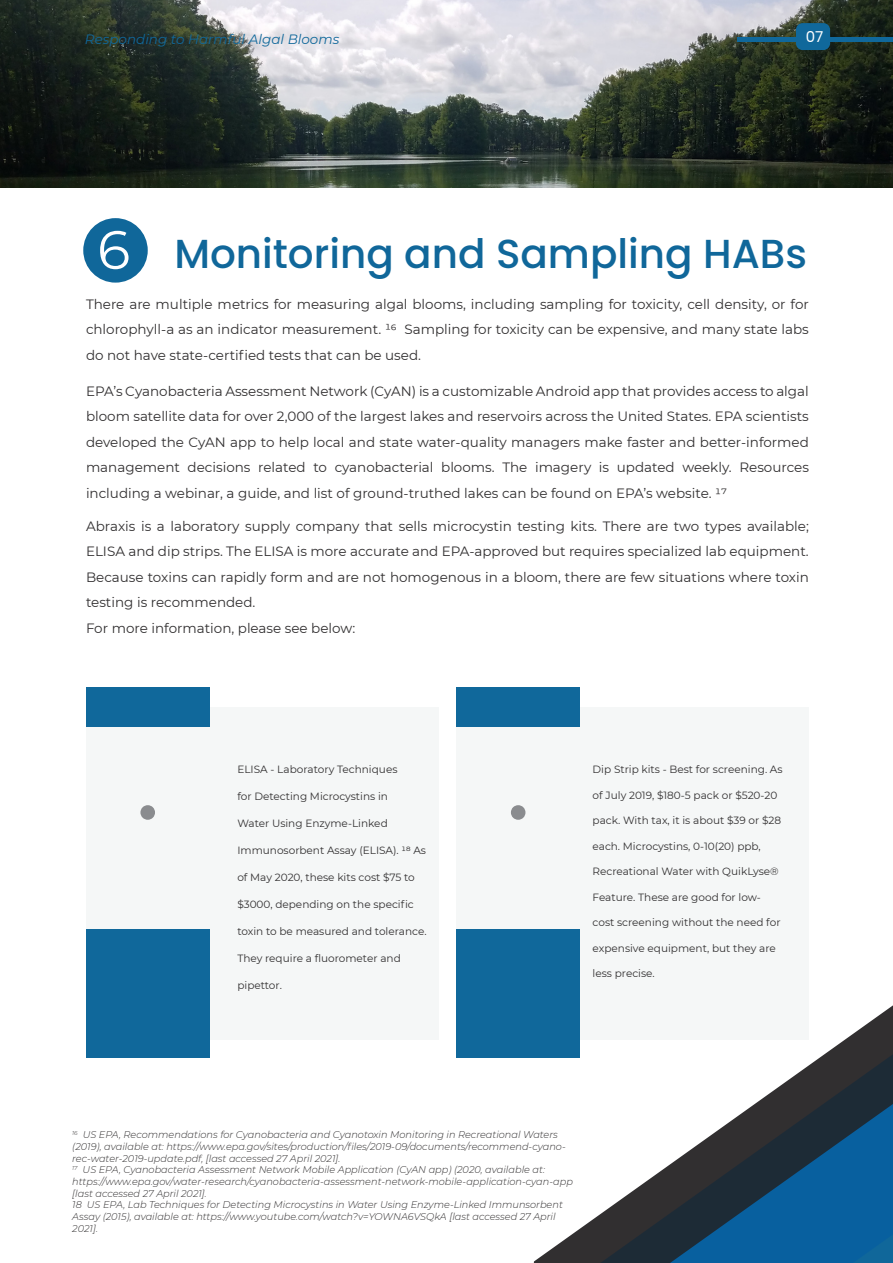
<style>
.page{position:relative;width:893px;height:1263px;background:#fff}
.page>*{position:absolute;margin:0;border:0;box-sizing:border-box;transform-origin:0 0}
.t1{font:54px "Montserrat";color:#fff}
.t2{font:52.5px "Playbill";color:#8a8c8f}
.t3{font:500 40.5px "Poppins";color:#10679a}
.t4{font:15px "Poppins";color:#fff}
.t5{font:13.5px/25.5px "Montserrat";color:#312f30;text-align:justify}
.t6{font:italic 13.5px "Montserrat";color:#10689b}
.t7{font:10.5px "Montserrat";color:#312f30}
.t8{font:italic 300 9.75px/11.7px "Montserrat";color:#312f30}
</style>
<div class="page">
<svg style="left:548px;top:1024px;width:345px;height:239px"></svg>
<div style="left:86px;top:707px;width:352px;height:333px;background:#f5f7f7"></div>
<div style="left:456px;top:707px;width:353px;height:333px;background:#f5f7f7"></div>
<div style="left:86px;top:688px;width:123px;height:39px;background:#10689b"></div>
<div style="left:456px;top:688px;width:124px;height:39px;background:#10689b"></div>
<div style="left:86px;top:929px;width:123px;height:129px;background:#10689b"></div>
<div style="left:456px;top:929px;width:124px;height:129px;background:#10689b"></div>
<div style="left:83px;top:218px;width:65px;height:65px;background:#10679a;border-radius:50%"></div>
<img style="left:0;top:0;width:893px;height:187px">
<hr style="left:737px;top:37px;width:156px;height:4px;background:#10689b">
<div style="left:796px;top:23px;width:34px;height:27px;background:#10689b;border-radius:7px"></div>
<p class="t6" style="left:85px;top:30px;width:256px">Responding to Harmful Algal Blooms</p>
<p class="t4" style="left:806px;top:28px;width:19px">07</p>
<p class="t1" style="left:97px;top:213px;width:34px">6</p>
<p class="t3" style="left:174px;top:230px;width:634px">Monitoring and Sampling HABs</p>
<p class="t5" style="left:86px;top:291px;width:724px">There are multiple metrics for measuring algal blooms, including sampling for toxicity, cell density, or for chlorophyll-a as an indicator measurement. ¹6 Sampling for toxicity can be expensive, and many state labs do not have state-certified tests that can be used.</p>
<p class="t5" style="left:86px;top:378px;width:724px">EPA’s Cyanobacteria Assessment Network (CyAN) is a customizable Android app that provides access to algal bloom satellite data for over 2,000 of the largest lakes and reservoirs across the United States. EPA scientists developed the CyAN app to help local and state water-quality managers make faster and better-informed management decisions related to cyanobacterial blooms. The imagery is updated weekly. Resources including a webinar, a guide, and list of ground-truthed lakes can be found on EPA’s website. 17</p>
<p class="t5" style="left:86px;top:513px;width:724px">Abraxis is a laboratory supply company that sells microcystin testing kits. There are two types available; ELISA and dip strips. The ELISA is more accurate and EPA-approved but requires specialized lab equipment.<br>Because toxins can rapidly form and are not homogenous in a bloom, there are few situations where toxin testing is recommended.</p>
<p class="t5" style="left:86px;top:615px;width:271px">For more information, please see below:</p>
<p class="t7" style="left:237px;top:762px;width:162px">ELISA - Laboratory Techniques</p>
<p class="t7" style="left:237px;top:789px;width:152px">for Detecting Microcystins in</p>
<p class="t7" style="left:237px;top:816px;width:152px">Water Using Enzyme-Linked</p>
<p class="t7" style="left:237px;top:843px;width:190px">Immunosorbent Assay (ELISA). 18 As</p>
<p class="t7" style="left:237px;top:870px;width:179px">of May 2020, these kits cost $75 to</p>
<p class="t7" style="left:237px;top:897px;width:178px">$3000, depending on the specific</p>
<p class="t7" style="left:237px;top:924px;width:191px">toxin to be measured and tolerance.</p>
<p class="t7" style="left:237px;top:951px;width:165px">They require a fluorometer and</p>
<p class="t7" style="left:237px;top:978px;width:46px">pipettor.</p>
<p class="t2" style="left:140px;top:787px;width:16px">•</p>
<p class="t2" style="left:511px;top:787px;width:16px">•</p>
<p class="t7" style="left:593px;top:762px;width:191px">Dip Strip kits - Best for screening. As</p>
<p class="t7" style="left:593px;top:788px;width:186px">of July 2019, $180-5 pack or $520-20</p>
<p class="t7" style="left:593px;top:813px;width:190px">pack. With tax, it is about $39 or $28</p>
<p class="t7" style="left:593px;top:839px;width:170px">each. Microcystins, 0-10(20) ppb,</p>
<p class="t7" style="left:593px;top:864px;width:188px">Recreational Water with QuikLyse®</p>
<p class="t7" style="left:593px;top:890px;width:170px">Feature. These are good for low-</p>
<p class="t7" style="left:593px;top:915px;width:189px">cost screening without the need for</p>
<p class="t7" style="left:593px;top:941px;width:185px">expensive equipment, but they are</p>
<p class="t7" style="left:593px;top:966px;width:64px">less precise.</p>
<p class="t8" style="left:72px;top:1128px;width:495px"><sup>16</sup> US EPA, Recommendations for Cyanobacteria and Cyanotoxin Monitoring in Recreational Waters (2019), available at: https://www.epa.gov/sites/production/files/2019-09/documents/recommend-cyano&shy;rec-water-2019-update.pdf, [last accessed 27 April 2021].</p>
<p class="t8" style="left:72px;top:1164px;width:502px"><sup>17</sup> US EPA, Cyanobacteria Assessment Network Mobile Application (CyAN app) (2020, available at: https://www.epa.gov/water-research/cyanobacteria-assessment-network-mobile-application-cyan-app [last accessed 27 April 2021].</p>
<p class="t8" style="left:72px;top:1199px;width:492px">18 US EPA, Lab Techniques for Detecting Microcystins in Water Using Enzyme-Linked Immunsorbent<br>Assay (2015), available at: https://www.youtube.com/watch?v=YOWNA6VSQkA [last accessed 27 April<br>2021].</p>
</div>
